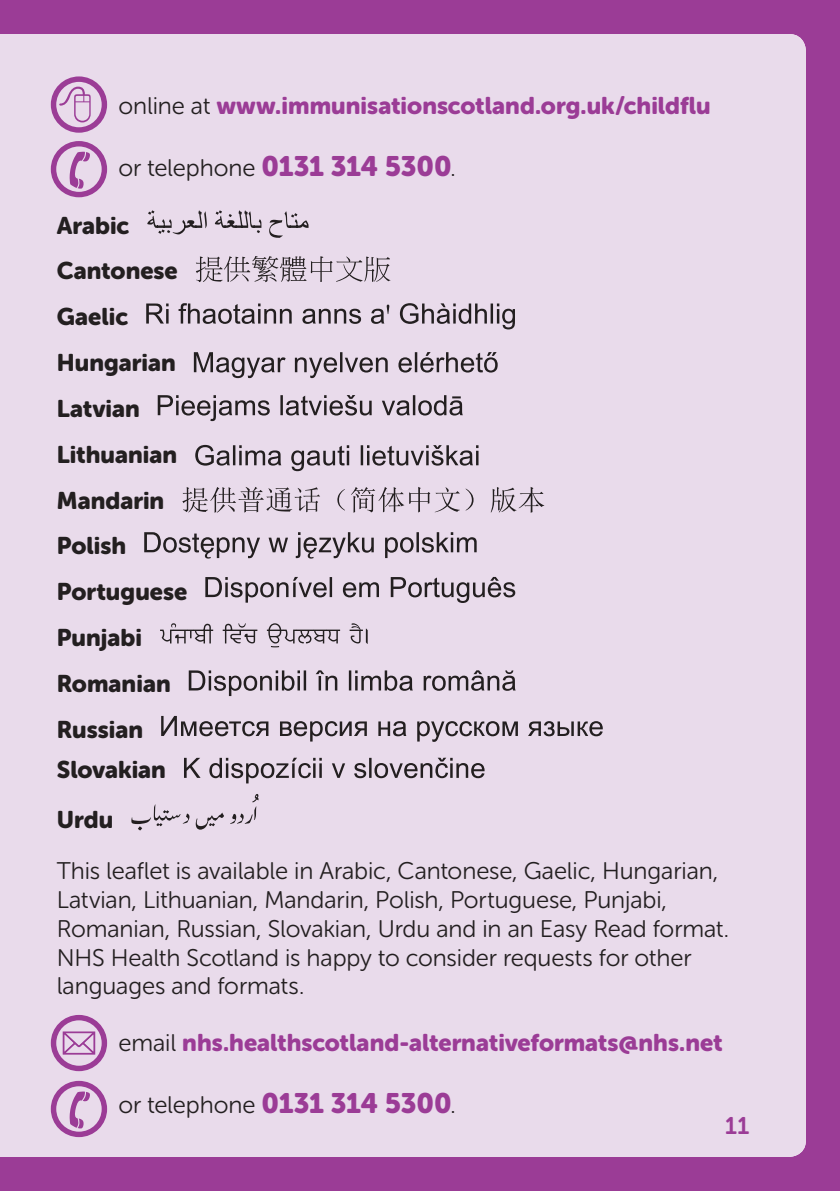
<style>
.page{position:relative;width:840px;height:1191px;background:#fff}
.page>*{position:absolute;margin:0;border:0;box-sizing:border-box;transform-origin:0 0}
.Body_copy{font:24px/28.8px "Museo Sans Rounded 300";letter-spacing:-.005em;color:#231f20}
.Body_copy-2{font:24px "Museo Sans Rounded 900";color:#231f20}
.Body_copy-3{font:24px "Museo Sans Rounded 900";color:#9b3c96}
.t1{font:24px "Museo Sans Rounded 700";color:#9b3c96}
.s1{font-family:"Museo Sans Rounded 300";color:#231f20}
.s2{font-family:"Museo Sans Rounded 900";font-size:28px;color:#9b3c96}
</style>
<div class="page">
<div style="left:0;top:0;width:839px;height:1191px;background:#9b3c96"></div>
<div style="left:0;top:34px;width:805px;height:1123px;background:#e9dbeb"></div>
<svg style="left:147px;top:210px;width:161px;height:28px"></svg>
<svg style="left:196px;top:256px;width:194px;height:26px"></svg>
<svg style="left:146px;top:303px;width:368px;height:26px"></svg>
<svg style="left:194px;top:352px;width:303px;height:26px"></svg>
<svg style="left:158px;top:395px;width:304px;height:26px"></svg>
<svg style="left:195px;top:445px;width:283px;height:26px"></svg>
<svg style="left:182px;top:487px;width:362px;height:26px"></svg>
<svg style="left:144px;top:532px;width:332px;height:26px"></svg>
<svg style="left:205px;top:577px;width:310px;height:26px"></svg>
<svg style="left:160px;top:623px;width:207px;height:24px"></svg>
<svg style="left:189px;top:670px;width:326px;height:26px"></svg>
<svg style="left:161px;top:716px;width:441px;height:26px"></svg>
<svg style="left:184px;top:757px;width:300px;height:26px"></svg>
<svg style="left:131px;top:794px;width:127px;height:36px"></svg>
<div style="left:51px;top:76px;width:56px;height:57px;border:5px solid #9b3c96;border-radius:50%"></div>
<svg style="left:59px;top:87px;width:32px;height:35px"></svg>
<div style="left:51px;top:141px;width:56px;height:56px;border:5px solid #9b3c96;border-radius:50%"></div>
<svg style="left:70px;top:152px;width:20px;height:37px"></svg>
<div style="left:51px;top:1015px;width:56px;height:56px;border:5px solid #9b3c96;border-radius:50%"></div>
<svg style="left:63px;top:1031px;width:32px;height:23px"></svg>
<div style="left:51px;top:1080px;width:56px;height:57px;border:5px solid #9b3c96;border-radius:50%"></div>
<svg style="left:70px;top:1091px;width:20px;height:37px"></svg>
<p class="Body_copy-3" style="left:118px;top:92px;width:593px"><span class="s1">online at</span> www.immunisationscotland.org.uk/childflu</p>
<p class="Body_copy" style="left:118px;top:154px;width:339px">or telephone <span class="s2">0131 314 5300</span>.</p>
<p class="Body_copy-2" style="left:57px;top:211px;width:74px">Arabic</p>
<p class="Body_copy-2" style="left:57px;top:257px;width:122px">Cantonese</p>
<p class="Body_copy-2" style="left:57px;top:303px;width:73px">Gaelic</p>
<p class="Body_copy-2" style="left:57px;top:349px;width:120px">Hungarian</p>
<p class="Body_copy-2" style="left:57px;top:395px;width:84px">Latvian</p>
<p class="Body_copy-2" style="left:57px;top:440px;width:122px">Lithuanian</p>
<p class="Body_copy-2" style="left:57px;top:486px;width:109px">Mandarin</p>
<p class="Body_copy-2" style="left:57px;top:532px;width:71px">Polish</p>
<p class="Body_copy-2" style="left:57px;top:578px;width:132px">Portuguese</p>
<p class="Body_copy-2" style="left:57px;top:624px;width:87px">Punjabi</p>
<p class="Body_copy-2" style="left:57px;top:670px;width:115px">Romanian</p>
<p class="Body_copy-2" style="left:57px;top:715px;width:88px">Russian</p>
<p class="Body_copy-2" style="left:57px;top:755px;width:111px">Slovakian</p>
<p class="Body_copy-2" style="left:57px;top:805px;width:58px">Urdu</p>
<p class="Body_copy" style="left:57px;top:856px;width:673px">This leaflet is available in Arabic, Cantonese, Gaelic, Hungarian, Latvian, Lithuanian, Mandarin, Polish, Portuguese, Punjabi, Romanian, Russian, Slovakian, Urdu and in an Easy Read format.<br>NHS Health Scotland is happy to consider requests for other languages and formats.</p>
<p class="Body_copy-3" style="left:118px;top:1029px;width:605px"><span class="s1">email</span> nhs.healthscotland-alternativeformats@nhs.net</p>
<p class="Body_copy" style="left:118px;top:1091px;width:339px">or telephone <span class="s2">0131 314 5300</span>.</p>
<p class="t1" style="left:724px;top:1112px;width:25px">11</p>
</div>
